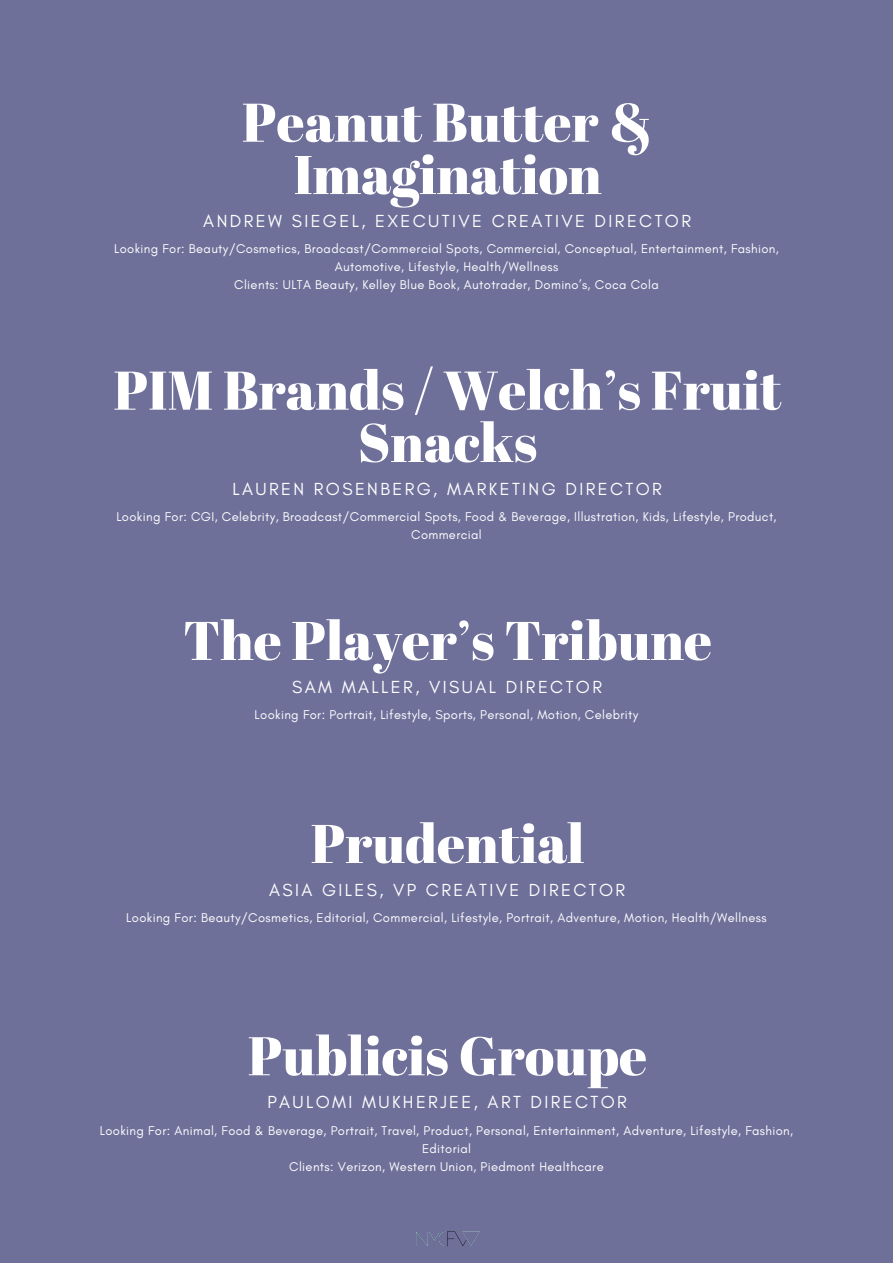
<style>
.page{position:relative;width:893px;height:1263px;background:#6f709a}
.page>*{position:absolute;margin:0;border:0;box-sizing:border-box;transform-origin:0 0}
.t1{font:54.3px/52.3px "Abril Fatface";color:#fff;text-align:center}
.t2{font:17.77px "Glacial Indifference";letter-spacing:.135em;color:#fff}
.t3{font:12.9px/18px "Glacial Indifference";letter-spacing:.03em;color:#fff;text-align:center}
</style>
<div class="page">
<img style="left:416px;top:1231px;width:64px;height:16px">
<h2 class="t1" style="left:242px;top:95px;width:412px">Peanut Butter &amp;<br>Imagination</h2>
<p class="t2" style="left:203px;top:210px;width:489px">ANDREW SIEGEL, EXECUTIVE CREATIVE DIRECTOR</p>
<p class="t3" style="left:114px;top:240px;width:666px">Looking For: Beauty/Cosmetics, Broadcast/Commercial Spots, Commercial, Conceptual, Entertainment, Fashion,<br>Automotive, Lifestyle, Health/Wellness</p>
<h1 class="t3" style="left:234px;top:276px;width:426px">Clients: ULTA Beauty, Kelley Blue Book, Autotrader, Domino’s, Coca Cola</h1>
<h2 class="t1" style="left:114px;top:363px;width:669px">PIM Brands / Welch’s Fruit<br>Snacks</h2>
<p class="t2" style="left:232px;top:478px;width:431px">LAUREN ROSENBERG, MARKETING DIRECTOR</p>
<h1 class="t3" style="left:116px;top:508px;width:662px">Looking For: CGI, Celebrity, Broadcast/Commercial Spots, Food &amp; Beverage, Illustration, Kids, Lifestyle, Product,<br>Commercial</h1>
<h2 class="t1" style="left:183px;top:613px;width:530px">The Player’s Tribune</h2>
<p class="t2" style="left:292px;top:676px;width:311px">SAM MALLER, VISUAL DIRECTOR</p>
<h1 class="t3" style="left:255px;top:706px;width:385px">Looking For: Portrait, Lifestyle, Sports, Personal, Motion, Celebrity</h1>
<h2 class="t1" style="left:311px;top:816px;width:275px">Prudential</h2>
<p class="t2" style="left:269px;top:879px;width:358px">ASIA GILES, VP CREATIVE DIRECTOR</p>
<h1 class="t3" style="left:126px;top:909px;width:642px">Looking For: Beauty/Cosmetics, Editorial, Commercial, Lifestyle, Portrait, Adventure, Motion, Health/Wellness</h1>
<h2 class="t1" style="left:248px;top:1028px;width:401px">Publicis Groupe</h2>
<p class="t2" style="left:267px;top:1091px;width:361px">PAULOMI MUKHERJEE, ART DIRECTOR</p>
<p class="t3" style="left:100px;top:1121px;width:695px">Looking For: Animal, Food &amp; Beverage, Portrait, Travel, Product, Personal, Entertainment, Adventure, Lifestyle, Fashion,<br>Editorial</p>
<p class="t3" style="left:289px;top:1157px;width:316px">Clients: Verizon, Western Union, Piedmont Healthcare</p>
</div>
